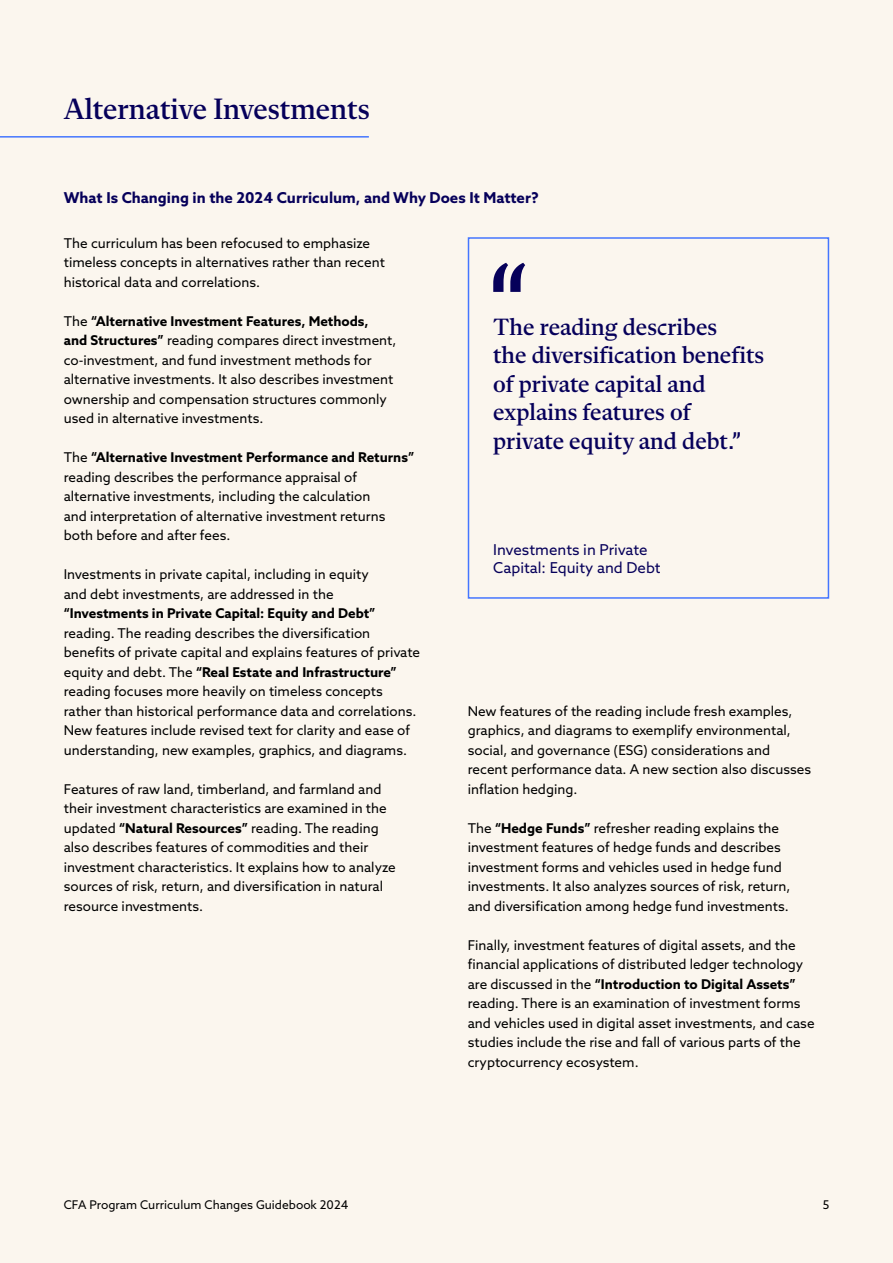
<style>
.page{position:relative;width:893px;height:1263px;background:#fbf6ee}
.page>*{position:absolute;margin:0;border:0;box-sizing:border-box;transform-origin:0 0}
.t1{font:500 30px "Flecha S";color:#06005a}
.t2{font:500 24px/28.5px "Flecha S";color:#06005a}
.t3{font:700 15px "Azo Sans";color:#06005a}
.t4{font:15px/18px "Azo Sans";color:#06005a}
.t5{font:13.5px/19.5px "Azo Sans";color:#000}
.t6{font:700 13.5px "Azo Sans";color:#000}
.t7{font:12px "Azo Sans";color:#000}
.s1{font-weight:700}
</style>
<div class="page">
<hr style="left:0;top:136px;width:369px;height:2px;background:#4476ff">
<div style="left:468px;top:237px;width:361px;height:362px;border:2px solid #4476ff"></div>
<svg style="left:493px;top:263px;width:32px;height:29px"></svg>
<h1 class="t1" style="left:64px;top:92px;width:308px">Alternative Investments</h1>
<p class="t3" style="left:64px;top:188px;width:476px">What Is Changing in the 2024 Curriculum, and Why Does It Matter?</p>
<p class="t5" style="left:64px;top:233px;width:323px">The curriculum has been refocused to emphasize timeless concepts in alternatives rather than recent historical data and correlations.</p>
<p class="t5" style="left:64px;top:311px;width:334px">The <span class="s1">“Alternative Investment Features, Methods,<br>and Structures”</span> reading compares direct investment, co-investment, and fund investment methods for alternative investments. It also describes investment ownership and compensation structures commonly used in alternative investments.</p>
<p class="t5" style="left:64px;top:448px;width:352px">The <span class="s1">“Alternative Investment Performance and Returns” </span>reading describes the performance appraisal of alternative investments, including the calculation<br>and interpretation of alternative investment returns both before and after fees.</p>
<p class="t5" style="left:64px;top:565px;width:307px">Investments in private capital, including in equity and debt investments, are addressed in the</p>
<p class="t6" style="left:64px;top:605px;width:313px">“Investments in Private Capital: Equity and Debt”</p>
<p class="t5" style="left:64px;top:623px;width:358px">reading. The reading describes the diversification benefits of private capital and explains features of private equity and debt. The <span class="s1">“Real Estate and Infrastructure” </span>reading focuses more heavily on timeless concepts rather than historical performance data and correlations.<br>New features include revised text for clarity and ease of understanding, new examples, graphics, and diagrams.</p>
<p class="t5" style="left:64px;top:779px;width:334px">Features of raw land, timberland, and farmland and their investment characteristics are examined in the updated <span class="s1">“Natural Resources”</span> reading. The reading also describes features of commodities and their investment characteristics. It explains how to analyze sources of risk, return, and diversification in natural resource investments.</p>
<h2 class="t2" style="left:493px;top:313px;width:273px">The reading describes<br>the diversification benefits of private capital and explains features of private equity and debt.”</h2>
<p class="t4" style="left:493px;top:541px;width:169px">Investments in Private<br>Capital: Equity and Debt</p>
<p class="t5" style="left:468px;top:701px;width:345px">New features of the reading include fresh examples, graphics, and diagrams to exemplify environmental, social, and governance (ESG) considerations and recent performance data. A new section also discusses inflation hedging.</p>
<p class="t5" style="left:468px;top:818px;width:324px">The <span class="s1">“Hedge Funds”</span> refresher reading explains the investment features of hedge funds and describes investment forms and vehicles used in hedge fund investments. It also analyzes sources of risk, return, and diversification among hedge fund investments.</p>
<p class="t5" style="left:468px;top:935px;width:348px">Finally, investment features of digital assets, and the financial applications of distributed ledger technology are discussed in the <span class="s1">“Introduction to Digital Assets” </span>reading. There is an examination of investment forms and vehicles used in digital asset investments, and case studies include the rise and fall of various parts of the cryptocurrency ecosystem.</p>
<p class="t7" style="left:64px;top:1196px;width:286px">CFA Program Curriculum Changes Guidebook 2024</p>
<p class="t7" style="left:823px;top:1196px;width:8px">5</p>
</div>
